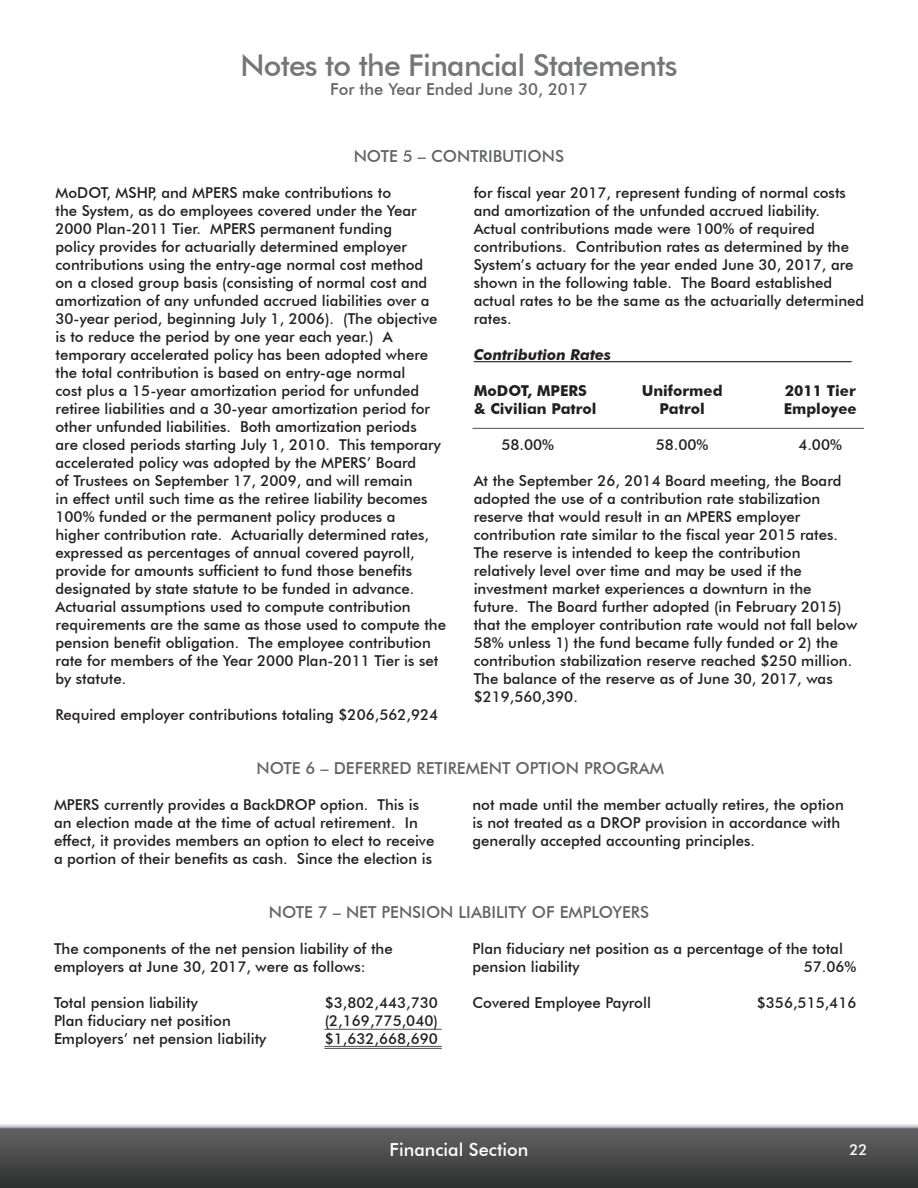
<style>
.page{position:relative;width:918px;height:1188px;background:#fff}
.page>*{position:absolute;margin:0;border:0;box-sizing:border-box;transform-origin:0 0}
.t1{font:500 30px "Futura BT";letter-spacing:-.025em;color:#757676}
.t2{font:500 18px "Futura BT";color:#fff}
.t3{font:500 16.5px "Futura BT";color:#636565}
.t4{font:500 15px/18px "Futura BT";color:#231f20}
.t5{font:700 15px "Futura BT";color:#231f20}
.t6{font:italic 700 15px "Futura BT";color:#231f20}
.t7{font:500 15px "Futura BT";color:#fff}
</style>
<div class="page">
<img style="left:0;top:1124px;width:918px;height:64px">
<hr style="left:474px;top:361px;width:378px;height:1px;background:#231f20">
<hr style="left:472px;top:428px;width:392px;height:1px;background:#4b4e4f">
<hr style="left:324px;top:1029px;width:118px;height:1px;background:#4b4e4f">
<hr style="left:324px;top:1046px;width:118px;height:1px;background:#4b4e4f">
<hr style="left:324px;top:1048px;width:118px;height:1px;background:#4b4e4f">
<h1 class="t1" style="left:240px;top:47px;width:439px">Notes to the Financial Statements</h1>
<p class="t3" style="left:330px;top:80px;width:259px">For the Year Ended June 30, 2017</p>
<p class="t3" style="left:354px;top:146px;width:212px">NOTE 5 – CONTRIBUTIONS</p>
<p class="t4" style="left:56px;top:184px;width:392px">MoDOT, MSHP, and MPERS make contributions to<br>the System, as do employees covered under the Year 2000 Plan-2011 Tier. MPERS permanent funding<br>policy provides for actuarially determined employer contributions using the entry-age normal cost method<br>on a closed group basis (consisting of normal cost and amortization of any unfunded accrued liabilities over a 30-year period, beginning July 1, 2006). (The objective is to reduce the period by one year each year.) A temporary accelerated policy has been adopted where the total contribution is based on entry-age normal<br>cost plus a 15-year amortization period for unfunded retiree liabilities and a 30-year amortization period for other unfunded liabilities. Both amortization periods<br>are closed periods starting July 1, 2010. This temporary accelerated policy was adopted by the MPERS’ Board<br>of Trustees on September 17, 2009, and will remain<br>in effect until such time as the retiree liability becomes 100% funded or the permanent policy produces a<br>higher contribution rate. Actuarially determined rates, expressed as percentages of annual covered payroll, provide for amounts sufficient to fund those benefits designated by state statute to be funded in advance.<br>Actuarial assumptions used to compute contribution requirements are the same as those used to compute the pension benefit obligation. The employee contribution rate for members of the Year 2000 Plan-2011 Tier is set by statute.</p>
<p class="t4" style="left:56px;top:706px;width:384px">Required employer contributions totaling $206,562,924</p>
<p class="t4" style="left:474px;top:184px;width:392px">for fiscal year 2017, represent funding of normal costs and amortization of the unfunded accrued liability.<br>Actual contributions made were 100% of required contributions. Contribution rates as determined by the System’s actuary for the year ended June 30, 2017, are shown in the following table. The Board established actual rates to be the same as the actuarially determined rates.</p>
<p class="t6" style="left:474px;top:346px;width:139px">Contribution Rates</p>
<p class="t5" style="left:474px;top:382px;width:115px">MoDOT, MPERS</p>
<p class="t5" style="left:642px;top:382px;width:82px">Uniformed</p>
<p class="t5" style="left:785px;top:382px;width:73px">2011 Tier</p>
<p class="t5" style="left:474px;top:400px;width:124px">&amp; Civilian Patrol</p>
<p class="t5" style="left:660px;top:400px;width:47px">Patrol</p>
<p class="t5" style="left:784px;top:400px;width:74px">Employee</p>
<p class="t4" style="left:501px;top:436px;width:54px">58.00%</p>
<p class="t4" style="left:656px;top:436px;width:54px">58.00%</p>
<p class="t4" style="left:798px;top:436px;width:45px">4.00%</p>
<p class="t4" style="left:474px;top:472px;width:385px">At the September 26, 2014 Board meeting, the Board adopted the use of a contribution rate stabilization reserve that would result in an MPERS employer contribution rate similar to the fiscal year 2015 rates.<br>The reserve is intended to keep the contribution relatively level over time and may be used if the investment market experiences a downturn in the future. The Board further adopted (in February 2015) that the employer contribution rate would not fall below 58% unless 1) the fund became fully funded or 2) the contribution stabilization reserve reached $250 million.<br>The balance of the reserve as of June 30, 2017, was $219,560,390.</p>
<p class="t3" style="left:256px;top:758px;width:409px">NOTE 6 – DEFERRED RETIREMENT OPTION PROGRAM</p>
<p class="t4" style="left:54px;top:796px;width:382px">MPERS currently provides a BackDROP option. This is an election made at the time of actual retirement. In effect, it provides members an option to elect to receive a portion of their benefits as cash. Since the election is</p>
<p class="t4" style="left:472px;top:796px;width:373px">not made until the member actually retires, the option is not treated as a DROP provision in accordance with generally accepted accounting principles.</p>
<p class="t3" style="left:269px;top:902px;width:382px">NOTE 7 – NET PENSION LIABILITY OF EMPLOYERS</p>
<p class="t4" style="left:54px;top:940px;width:340px">The components of the net pension liability of the employers at June 30, 2017, were as follows:</p>
<p class="t4" style="left:54px;top:994px;width:145px">Total pension liability</p>
<p class="t4" style="left:325px;top:994px;width:115px">$3,802,443,730</p>
<p class="t4" style="left:54px;top:1012px;width:178px">Plan fiduciary net position</p>
<p class="t4" style="left:325px;top:1012px;width:115px">(2,169,775,040)</p>
<p class="t4" style="left:54px;top:1030px;width:214px">Employers’ net pension liability</p>
<p class="t4" style="left:325px;top:1030px;width:115px">$1,632,668,690</p>
<p class="t4" style="left:472px;top:940px;width:372px">Plan fiduciary net position as a percentage of the total pension liability</p>
<p class="t4" style="left:804px;top:958px;width:54px">57.06%</p>
<p class="t4" style="left:472px;top:994px;width:180px">Covered Employee Payroll</p>
<p class="t4" style="left:757px;top:994px;width:101px">$356,515,416</p>
<p class="t2" style="left:390px;top:1139px;width:140px">Financial Section</p>
<p class="t7" style="left:849px;top:1141px;width:20px">22</p>
</div>
